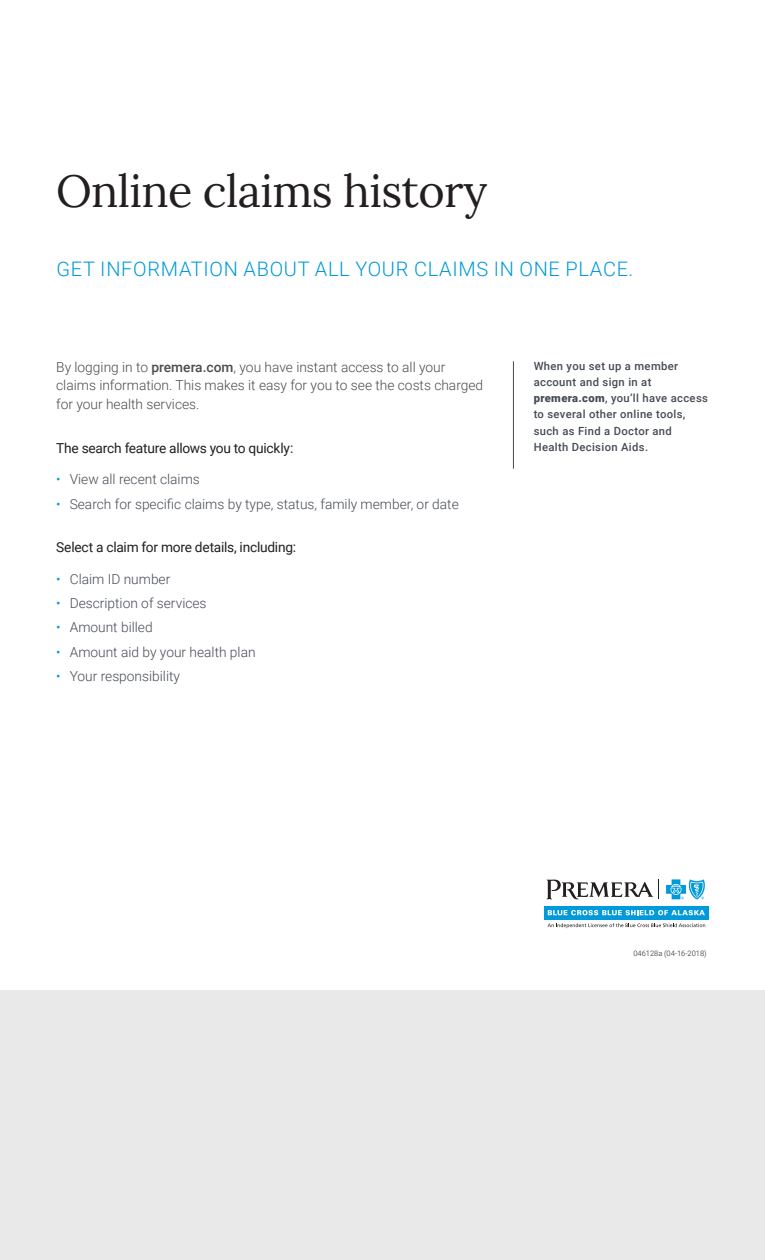
<style>
.page{position:relative;width:765px;height:1260px;background:#fff}
.page>*{position:absolute;margin:0;border:0;box-sizing:border-box;transform-origin:0 0}
.t1{font:45px "Lora";letter-spacing:-.015em;color:#231f20}
.t2{font:300 20px "Roboto";letter-spacing:.035em;color:#009ada}
.t3{font:300 13.75px "Roboto";color:#464b54}
.t4{font:300 13.75px/18.8px "Roboto";color:#4b4c4d}
.t5{font:13.75px "Roboto";letter-spacing:-.02em;color:#231f20}
.t6{font:500 11.25px/16.2px "Roboto";letter-spacing:.03em;color:#464b54}
.t7{font:300 7.5px "Roboto";color:#231f20}
.s1{font-weight:500}
.s2{color:#009ada}
.s3{font-weight:900}
</style>
<div class="page">
<div style="left:0;top:990px;width:765px;height:270px;background:#e9e9e9"></div>
<div style="left:544px;top:906px;width:165px;height:13px;background:#009ada"></div>
<svg style="left:548px;top:910px;width:157px;height:5px"></svg>
<svg style="left:547px;top:879px;width:112px;height:20px"></svg>
<svg style="left:666px;top:879px;width:39px;height:21px"></svg>
<svg style="left:548px;top:923px;width:157px;height:5px"></svg>
<hr style="left:513px;top:361px;width:1px;height:108px;background:#464b54">
<h1 class="t1" style="left:56px;top:156px;width:433px">Online claims history</h1>
<h2 class="t2" style="left:57px;top:255px;width:578px">GET INFORMATION ABOUT ALL YOUR CLAIMS IN ONE PLACE.</h2>
<p class="t4" style="left:56px;top:357px;width:428px">By logging in to <span class="s1">premera.com</span>, you have instant access to all your claims information. This makes it easy for you to see the costs charged for your health services.</p>
<p class="t5" style="left:56px;top:438px;width:239px">The search feature allows you to quickly:</p>
<p class="t3" style="left:56px;top:470px;width:145px"><span class="s2">•</span> View all recent claims</p>
<p class="t3" style="left:56px;top:494px;width:404px"><span class="s2">•</span> Search for specific claims by type, status, family member, or date</p>
<p class="t5" style="left:56px;top:538px;width:241px">Select a claim for more details, including:</p>
<p class="t3" style="left:56px;top:569px;width:116px"><span class="s2">•</span> Claim ID number</p>
<p class="t3" style="left:56px;top:594px;width:152px"><span class="s2">•</span> Description of services</p>
<p class="t3" style="left:56px;top:618px;width:98px"><span class="s2">•</span> Amount billed</p>
<p class="t3" style="left:56px;top:642px;width:201px"><span class="s2">•</span> Amount aid by your health plan</p>
<p class="t3" style="left:56px;top:667px;width:125px"><span class="s2">•</span> Your responsibility</p>
<p class="t6" style="left:534px;top:357px;width:176px">When you set up a member account and sign in at <span class="s3">premera.com</span>, you’ll have access to several other online tools, such as Find a Doctor and<br>Health Decision Aids.</p>
<p class="t7" style="left:633px;top:948px;width:75px">046128a (04-16-2018)</p>
</div>
